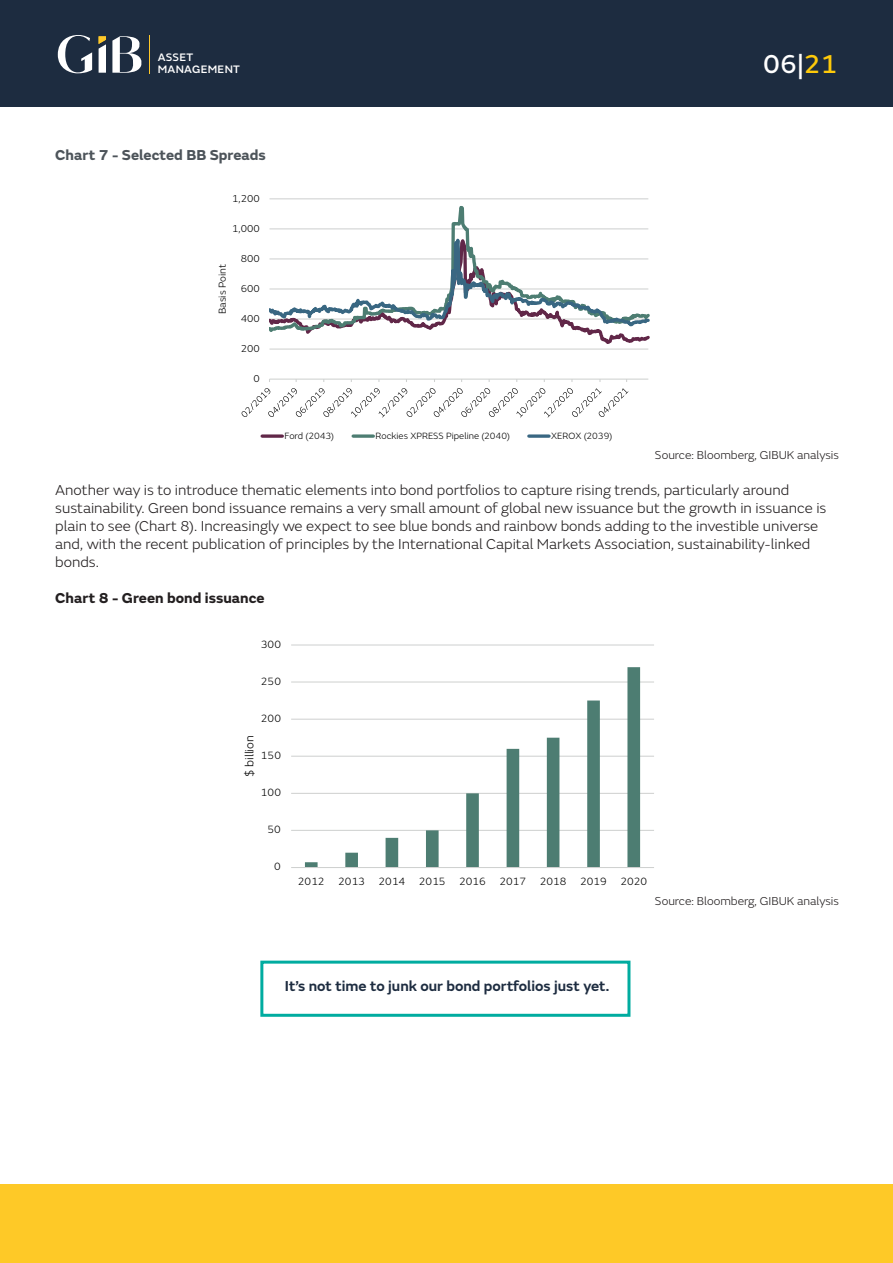
<style>
.page{position:relative;width:893px;height:1263px;background:#fff}
.page>*{position:absolute;margin:0;border:0;box-sizing:border-box;transform-origin:0 0}
.t1{font:27px "FS Emeric Core";color:#fff}
.t2{font:300 15px/18px "FS Emeric";color:#231f20}
.t3{font:600 15px "FS Emeric";color:#1d2c40}
.t4{font:700 15px "FS Emeric";color:#4d545a}
.t5{font:700 15px "FS Emeric";color:#231f20}
.t6{font:300 12.15px "FS Emeric";color:#000001}
.t7{font:300 12px "FS Emeric";color:#231f20}
.t8{font:500 11.25px/11.7px "FS Emeric";letter-spacing:.02em;color:#fff}
.t9{font:300 10.95px "FS Emeric";letter-spacing:-.005em;color:#000001}
.t10{font:300 10.5px "FS Emeric";color:#000001}
.t11{font:300 9.45px "FS Emeric";color:#000001}
.s1{color:#feca0a}
</style>
<div class="page">
<div style="left:0;top:0;width:893px;height:106px;background:#1d2c40"></div>
<div style="left:0;top:1184px;width:893px;height:79px;background:#fec927"></div>
<hr style="left:149px;top:35px;width:1px;height:38px;background:#fec829">
<svg style="left:112px;top:36px;width:30px;height:37px"></svg>
<svg style="left:58px;top:35px;width:34px;height:38px"></svg>
<svg style="left:99px;top:36px;width:7px;height:37px"></svg>
<hr style="left:269px;top:198px;width:379px;height:1px;background:#cfd1d0">
<hr style="left:269px;top:379px;width:379px;height:1px;background:#cfd1d0">
<svg style="left:269px;top:199px;width:380px;height:151px"></svg>
<svg style="left:242px;top:388px;width:386px;height:29px"></svg>
<svg style="left:262px;top:434px;width:20px;height:4px"></svg>
<svg style="left:353px;top:434px;width:20px;height:4px"></svg>
<svg style="left:529px;top:434px;width:20px;height:4px"></svg>
<hr style="left:291px;top:644px;width:363px;height:1px;background:#cfd1d0">
<hr style="left:291px;top:681px;width:363px;height:1px;background:#cfd1d0">
<hr style="left:291px;top:719px;width:363px;height:1px;background:#cfd1d0">
<hr style="left:291px;top:756px;width:363px;height:1px;background:#cfd1d0">
<hr style="left:291px;top:793px;width:363px;height:1px;background:#cfd1d0">
<hr style="left:291px;top:830px;width:363px;height:1px;background:#cfd1d0">
<svg style="left:305px;top:667px;width:335px;height:200px"></svg>
<hr style="left:291px;top:867px;width:363px;height:1px;background:#cfd1d0">
<div style="left:260px;top:961px;width:370px;height:56px;border:3px solid #00aca0"></div>
<p class="t8" style="left:158px;top:51px;width:84px">ASSET<br>MANAGEMENT</p>
<p class="t1" style="left:763px;top:44px;width:76px">06|<span class="s1">21</span></p>
<p class="t4" style="left:55px;top:143px;width:212px">Chart 7 - Selected BB Spreads</p>
<p class="t10" style="left:232px;top:191px;width:29px">1,200</p>
<p class="t10" style="left:232px;top:221px;width:29px">1,000</p>
<p class="t10" style="left:215px;top:314px;width:52px;rotate:-90deg">Basis Point</p>
<p class="t10" style="left:241px;top:251px;width:21px">800</p>
<p class="t10" style="left:241px;top:281px;width:21px">600</p>
<p class="t10" style="left:241px;top:311px;width:21px">400</p>
<p class="t10" style="left:241px;top:341px;width:21px">200</p>
<p class="t10" style="left:253px;top:371px;width:8px">0</p>
<p class="t11" style="left:284px;top:429px;width:51px">Ford (2043)</p>
<p class="t11" style="left:375px;top:429px;width:136px">Rockies XPRESS Pipeline (2040)</p>
<p class="t11" style="left:551px;top:429px;width:63px">XEROX (2039)</p>
<p class="t7" style="left:655px;top:446px;width:186px">Source: Bloomberg, GIBUK analysis</p>
<p class="t2" style="left:55px;top:480px;width:773px">Another way is to introduce thematic elements into bond portfolios to capture rising trends, particularly around sustainability. Green bond issuance remains a very small amount of global new issuance but the growth in issuance is plain to see (Chart 8). Increasingly we expect to see blue bonds and rainbow bonds adding to the investible universe and, with the recent publication of principles by the International Capital Markets Association, sustainability-linked bonds.</p>
<p class="t5" style="left:55px;top:586px;width:211px">Chart 8 - Green bond issuance</p>
<p class="t9" style="left:261px;top:637px;width:22px">300</p>
<p class="t9" style="left:261px;top:674px;width:22px">250</p>
<p class="t9" style="left:261px;top:711px;width:22px">200</p>
<p class="t6" style="left:241px;top:777px;width:43px;rotate:-90deg">$ billion</p>
<p class="t9" style="left:261px;top:748px;width:22px">150</p>
<p class="t9" style="left:261px;top:785px;width:22px">100</p>
<p class="t9" style="left:268px;top:822px;width:15px">50</p>
<p class="t9" style="left:274px;top:859px;width:8px">0</p>
<p class="t9" style="left:298px;top:873px;width:351px">2012 2013 2014 2015 2016 2017 2018 2019 2020</p>
<p class="t7" style="left:655px;top:893px;width:186px">Source: Bloomberg, GIBUK analysis</p>
<p class="t3" style="left:285px;top:975px;width:326px">It’s not time to junk our bond portfolios just yet.</p>
</div>
